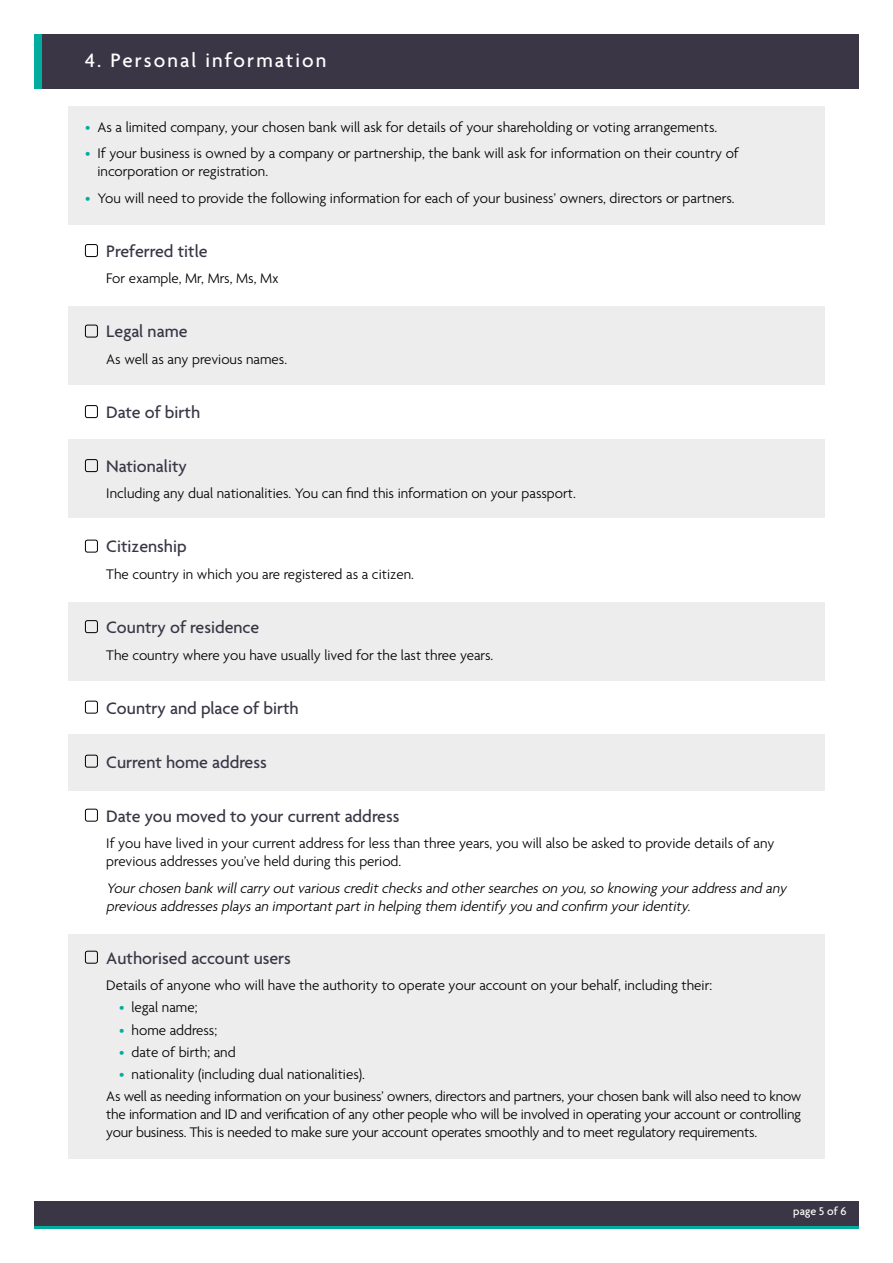
<style>
.page{position:relative;width:893px;height:1263px;background:#fff}
.page>*{position:absolute;margin:0;border:0;box-sizing:border-box;transform-origin:0 0}
.t1{font:500 21px "Agenda";letter-spacing:.1em;color:#fff}
.t2{font:500 18px "Agenda";color:#3b3646}
.t3{font:300 15px/18px "Agenda";color:#000}
.t4{font:italic 300 15px/18px "Agenda";color:#000}
.t5{font:500 12px "Agenda";letter-spacing:-.005em;color:#fff}
.s1{color:#00ad9e}
</style>
<div class="page">
<div style="left:68px;top:106px;width:757px;height:118px;background:#ededed"></div>
<div style="left:68px;top:306px;width:757px;height:79px;background:#ededed"></div>
<div style="left:68px;top:439px;width:757px;height:79px;background:#ededed"></div>
<div style="left:68px;top:602px;width:757px;height:78px;background:#ededed"></div>
<div style="left:68px;top:734px;width:757px;height:57px;background:#ededed"></div>
<div style="left:68px;top:934px;width:757px;height:225px;background:#ededed"></div>
<div style="left:34px;top:1201px;width:825px;height:27px;background:#3b3646"></div>
<hr style="left:34px;top:1226px;width:825px;height:3px;background:#00ad9e">
<div style="left:85px;top:244px;width:13px;height:13px;border:1px solid #000;border-radius:2px"></div>
<div style="left:85px;top:325px;width:13px;height:12px;border:1px solid #000;border-radius:2px"></div>
<div style="left:85px;top:405px;width:13px;height:13px;border:1px solid #000;border-radius:2px"></div>
<div style="left:85px;top:459px;width:13px;height:13px;border:1px solid #000;border-radius:2px"></div>
<div style="left:85px;top:540px;width:13px;height:12px;border:1px solid #000;border-radius:2px"></div>
<div style="left:85px;top:620px;width:13px;height:13px;border:1px solid #000;border-radius:2px"></div>
<div style="left:85px;top:701px;width:13px;height:12px;border:1px solid #000;border-radius:2px"></div>
<div style="left:85px;top:755px;width:13px;height:12px;border:1px solid #000;border-radius:2px"></div>
<div style="left:85px;top:809px;width:13px;height:12px;border:1px solid #000;border-radius:2px"></div>
<div style="left:85px;top:951px;width:13px;height:12px;border:1px solid #000;border-radius:2px"></div>
<div style="left:34px;top:34px;width:825px;height:54px;background:#3b3646"></div>
<div style="left:34px;top:34px;width:7px;height:54px;background:#00ad9e"></div>
<h1 class="t1" style="left:85px;top:49px;width:243px">4. Personal information</h1>
<p class="t3" style="left:85px;top:119px;width:634px"><span class="s1">•</span> As a limited company, your chosen bank will ask for details of your shareholding or voting arrangements.</p>
<p class="t3" style="left:97px;top:146px;width:643px;text-indent:-12px"><span class="s1">•</span> If your business is owned by a company or partnership, the bank will ask for information on their country of incorporation or registration.</p>
<p class="t3" style="left:85px;top:190px;width:651px"><span class="s1">•</span> You will need to provide the following information for each of your business’ owners, directors or partners.</p>
<p class="t2" style="left:106px;top:241px;width:103px">Preferred title</p>
<p class="t3" style="left:106px;top:271px;width:174px">For example, Mr, Mrs, Ms, Mx</p>
<p class="t2" style="left:106px;top:322px;width:83px">Legal name</p>
<p class="t3" style="left:106px;top:351px;width:182px">As well as any previous names.</p>
<p class="t2" style="left:106px;top:402px;width:95px">Date of birth</p>
<p class="t2" style="left:106px;top:456px;width:82px">Nationality</p>
<p class="t3" style="left:106px;top:486px;width:471px">Including any dual nationalities. You can find this information on your passport.</p>
<p class="t2" style="left:106px;top:537px;width:82px">Citizenship</p>
<p class="t3" style="left:106px;top:566px;width:309px">The country in which you are registered as a citizen.</p>
<p class="t2" style="left:106px;top:617px;width:155px">Country of residence</p>
<p class="t3" style="left:106px;top:647px;width:389px">The country where you have usually lived for the last three years.</p>
<p class="t2" style="left:106px;top:698px;width:194px">Country and place of birth</p>
<p class="t2" style="left:106px;top:752px;width:162px">Current home address</p>
<p class="t2" style="left:106px;top:806px;width:295px">Date you moved to your current address</p>
<p class="t3" style="left:106px;top:835px;width:670px">If you have lived in your current address for less than three years, you will also be asked to provide details of any previous addresses you’ve held during this period.</p>
<p class="t4" style="left:106px;top:880px;width:685px">Yourchosen bank willcarry outvariouscreditchecksand othersearcheson you,so knowing youraddressand any previousaddressesplaysan importantpartin helping them identify you and confirm youridentity.</p>
<p class="t2" style="left:106px;top:948px;width:186px">Authorised account users</p>
<p class="t3" style="left:106px;top:977px;width:607px">Details of anyone who will have the authority to operate your account on your behalf, including their:</p>
<p class="t3" style="left:119px;top:999px;width:80px"><span class="s1">•</span> legal name;</p>
<p class="t3" style="left:119px;top:1022px;width:100px"><span class="s1">•</span> home address;</p>
<p class="t3" style="left:119px;top:1044px;width:118px"><span class="s1">•</span> date of birth; and</p>
<p class="t3" style="left:106px;top:1064px;width:697px;line-height:22.2px;text-indent:13px"><span class="s1">•</span> nationality (including dual nationalities).<br>As well as needing information on your business’ owners, directors and partners, your chosen bank will also need to know</p>
<p class="t3" style="left:106px;top:1106px;width:696px">the information and ID and verification of any other people who will be involved in operating your account or controlling your business. This is needed to make sure your account operates smoothly and to meet regulatory requirements.</p>
<p class="t5" style="left:793px;top:1205px;width:55px">page 5 of 6</p>
</div>
